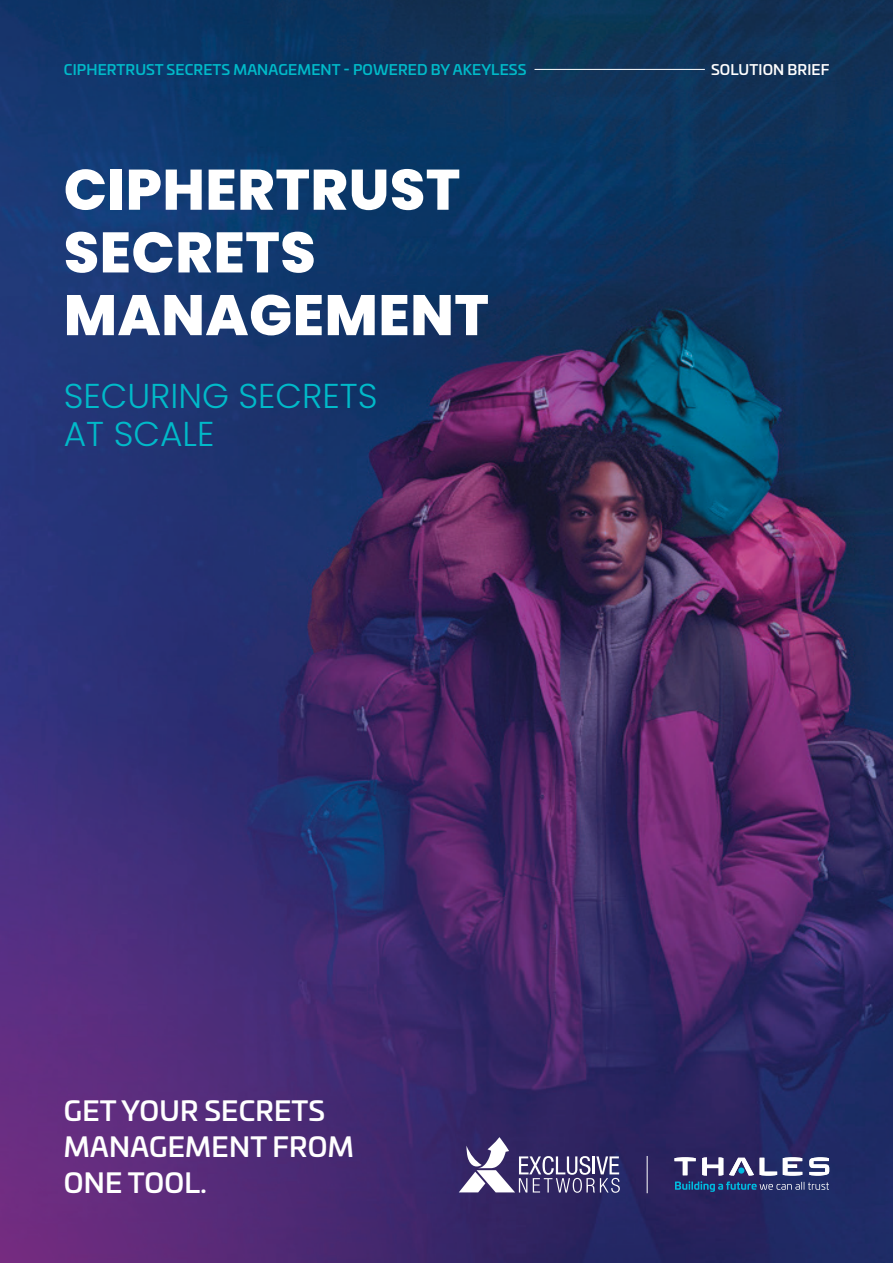
<style>
.page{position:relative;width:893px;height:1263px;background:#fff}
.page>*{position:absolute;margin:0;border:0;box-sizing:border-box;transform-origin:0 0}
.t1{font:800 57px/62.7px "Poppins";letter-spacing:.01em;color:#fff}
.t2{font:300 34.5px/38px "Poppins";color:#01bac9}
.t3{font:500 27px/36px "Univia Pro";letter-spacing:.01em;color:#fff}
.t4{font:500 14.25px "Univia Pro";letter-spacing:.01em;color:#01bac9}
.t5{font:500 14.25px "Univia Pro";letter-spacing:.01em;color:#fff}
</style>
<div class="page">
<img style="left:0;top:0;width:893px;height:1263px">
<svg style="left:0;top:594px;width:642px;height:669px;background:#412b6f"></svg>
<svg style="left:459px;top:1137px;width:161px;height:56px"></svg>
<svg style="left:674px;top:1157px;width:155px;height:35px"></svg>
<hr style="left:647px;top:1156px;width:1px;height:37px;background:#fff">
<hr style="left:534px;top:69px;width:171px;height:1px;background:#fff">
<p class="t4" style="left:64px;top:59px;width:464px">CIPHERTRUST SECRETS MANAGEMENT - POWERED BY AKEYLESS</p>
<p class="t5" style="left:711px;top:59px;width:120px">SOLUTION BRIEF</p>
<h1 class="t1" style="left:64px;top:159px;width:427px">CIPHERTRUST<br>SECRETS<br>MANAGEMENT</h1>
<h2 class="t2" style="left:64px;top:377px;width:315px">SECURING SECRETS<br>AT SCALE</h2>
<h3 class="t3" style="left:64px;top:1091px;width:291px">GET YOUR SECRETS<br>MANAGEMENT FROM<br>ONE TOOL.</h3>
</div>
